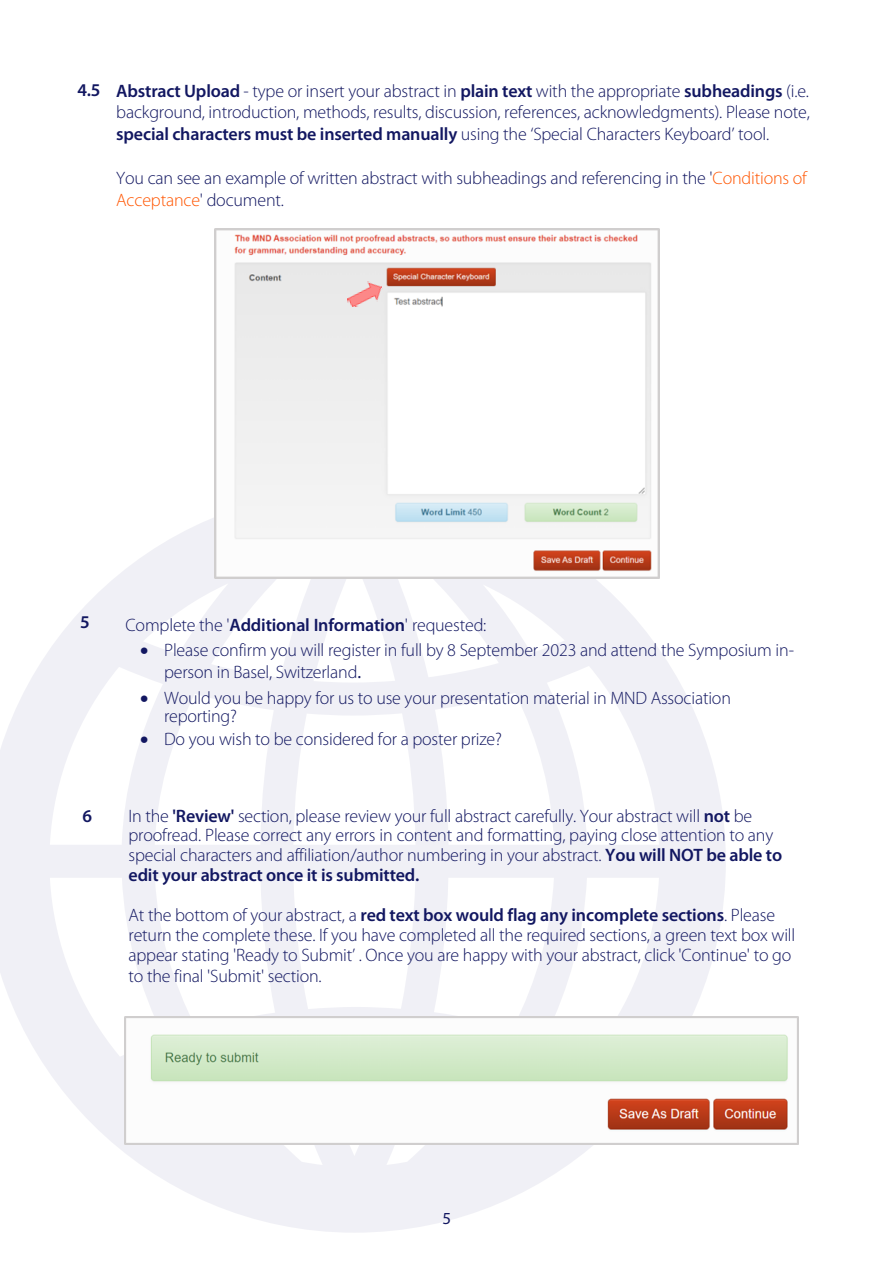
<style>
.page{position:relative;width:893px;height:1263px;background:#fff}
.page>*{position:absolute;margin:0;border:0;box-sizing:border-box;transform-origin:0 0}
.t1{font:300 18px/19.4px "Myriad Pro";letter-spacing:-.01em;color:#121761}
.t2{font:600 18px "Myriad Pro";color:#121761}
.t3{font:16.95px "Myriad Pro";color:#121761}
.s1{font-weight:600}
.s2{color:#f50}
.s3{font-weight:400}
</style>
<div class="page">
<svg style="left:0;top:518px;width:726px;height:715px"></svg>
<img style="left:214px;top:229px;width:446px;height:350px">
<img style="left:344px;top:278px;width:39px;height:29px">
<img style="left:125px;top:1017px;width:673px;height:127px">
<p class="t2" style="left:77px;top:79px;width:25px">4.5</p>
<p class="t1" style="left:116px;top:81px;width:695px;line-height:20.9px"><span class="s1">Abstract Upload</span> - type or insert your abstract in <span class="s1">plain text</span> with the appropriate <span class="s1">subheadings</span> (i.e. background, introduction, methods, results, discussion, references, acknowledgments). Please note,</p>
<p class="t1" style="left:116px;top:125px;width:654px"><span class="s1">special characters must be inserted manually</span> using the ‘Special Characters Keyboard’ tool.</p>
<p class="t1" style="left:116px;top:168px;width:692px;line-height:21.6px">You can see an example of written abstract with subheadings and referencing in the '<span class="s2">Conditions of<br>Acceptance</span>' document.</p>
<p class="t2" style="left:80px;top:611px;width:11px">5</p>
<p class="t1" style="left:126px;top:616px;width:362px">Complete the '<span class="s1">Additional Information</span>' requested:</p>
<p class="t1" style="left:164px;top:639px;width:631px;line-height:21.6px;text-indent:-24px">• Please confirm you will register in full by 8 September 2023 and attend the Symposium in&shy;person in Basel, Switzerland<span class="s3">.</span></p>
<p class="t1" style="left:164px;top:688px;width:568px;line-height:18.3px;text-indent:-24px">• Would you be happy for us to use your presentation material in MND Association reporting?</p>
<p class="t1" style="left:140px;top:729px;width:363px">• Do you wish to be considered for a poster prize?</p>
<p class="t2" style="left:82px;top:804px;width:11px">6</p>
<p class="t1" style="left:129px;top:807px;width:655px">In the <span class="s1">'Review'</span> section, please review your full abstract carefully. Your abstract will <span class="s1">not</span> be proofread. Please correct any errors in content and formatting, paying close attention to any special characters and affiliation/author numbering in your abstract. <span class="s1">You will NOT be able to edit your abstract once it is submitted.</span></p>
<p class="t1" style="left:129px;top:905px;width:668px;line-height:20.2px">At the bottom of your abstract, a <span class="s1">red text box would flag any incomplete sections</span>. Please return the complete these. If you have completed all the required sections, a green text box will appear stating 'Ready to Submit’ . Once you are happy with your abstract, click 'Continue' to go to the final 'Submit' section.</p>
<p class="t3" style="left:442px;top:1208px;width:10px">5</p>
</div>
